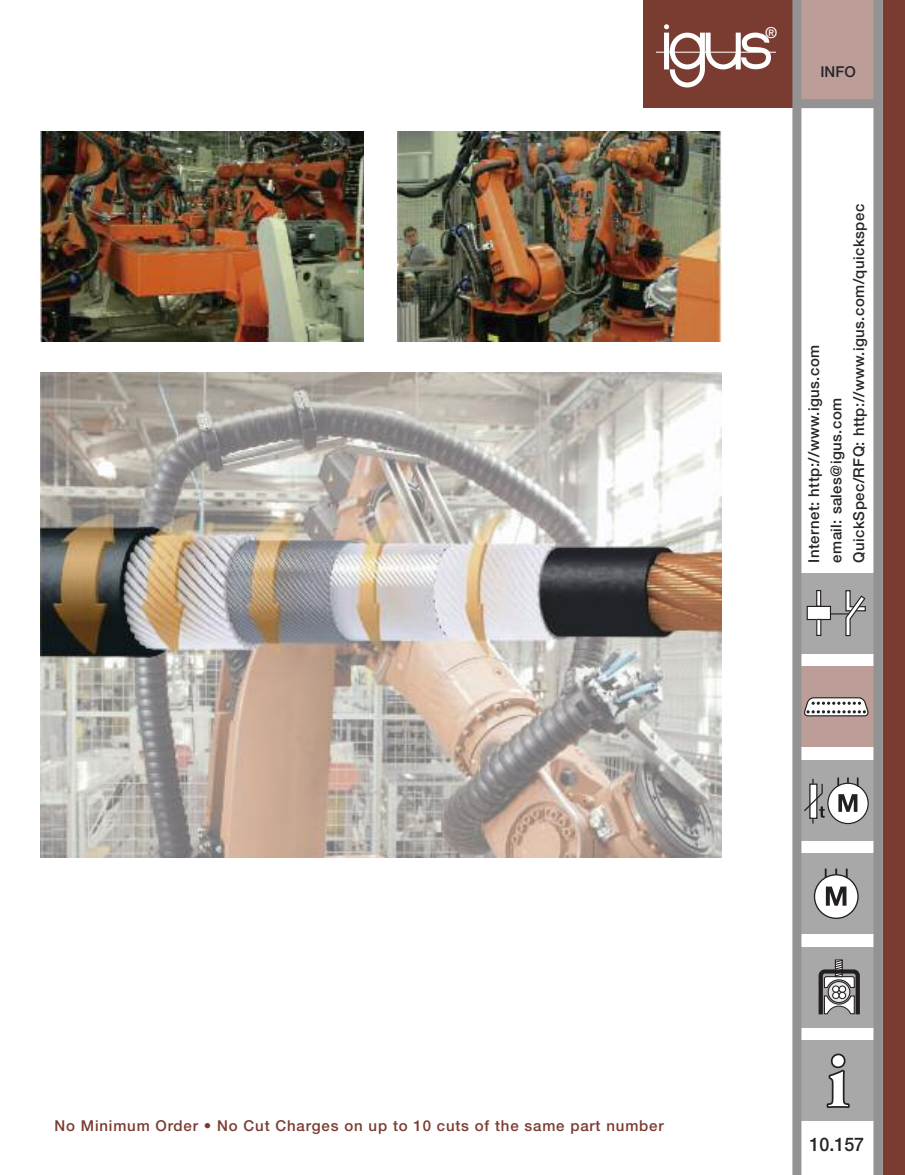
<style>
.page{position:relative;width:905px;height:1175px;background:#fff}
.page>*{position:absolute;margin:0;border:0;box-sizing:border-box;transform-origin:0 0}
.t1{font:500 18.75px "Helvetica Neue";color:#272627;scale:.95 1}
.t2{font:500 15.15px "Helvetica Neue";color:#fff}
.t3{font:500 15px/22.5px "Helvetica Neue";letter-spacing:.025em;color:#272627}
.t4{font:500 15px "Helvetica Neue";letter-spacing:.055em;color:#7a3b30}
</style>
<div class="page">
<div style="left:795px;top:572px;width:81px;height:81px;background:#a9a8a9"></div>
<div style="left:807px;top:606px;width:23px;height:13px;background:#fff"></div>
<div style="left:806px;top:606px;width:25px;height:14px;border:1px solid #231f20"></div>
<hr style="left:816px;top:590px;width:4px;height:16px;background:#fff">
<div style="left:816px;top:590px;width:5px;height:16px;border:1px solid #231f20"></div>
<hr style="left:816px;top:619px;width:4px;height:16px;background:#fff">
<div style="left:816px;top:619px;width:5px;height:17px;border:1px solid #231f20"></div>
<svg style="left:830px;top:590px;width:36px;height:46px"></svg>
<div style="left:795px;top:666px;width:81px;height:81px;background:#bd9d98"></div>
<svg style="left:804px;top:697px;width:65px;height:20px"></svg>
<div style="left:795px;top:759px;width:81px;height:81px;background:#a9a8a9"></div>
<div style="left:827px;top:783px;width:41px;height:40px;background:#fff;border-radius:50%"></div>
<div style="left:827px;top:782px;width:41px;height:42px;border:1px solid #231f20;border-radius:50%"></div>
<svg style="left:838px;top:794px;width:19px;height:18px"></svg>
<svg style="left:837px;top:777px;width:2px;height:9px"></svg>
<svg style="left:856px;top:777px;width:2px;height:9px"></svg>
<svg style="left:804px;top:779px;width:20px;height:44px"></svg>
<div style="left:795px;top:853px;width:81px;height:81px;background:#a9a8a9"></div>
<svg style="left:814px;top:874px;width:44px;height:44px"></svg>
<div style="left:813px;top:874px;width:45px;height:45px;border:1px solid #231f20;border-radius:50%"></div>
<svg style="left:825px;top:886px;width:21px;height:19px"></svg>
<svg style="left:835px;top:868px;width:2px;height:6px"></svg>
<svg style="left:824px;top:868px;width:2px;height:10px"></svg>
<svg style="left:845px;top:868px;width:2px;height:10px"></svg>
<div style="left:795px;top:947px;width:81px;height:80px;background:#a9a8a9"></div>
<svg style="left:818px;top:960px;width:41px;height:54px"></svg>
<div style="left:795px;top:1040px;width:81px;height:81px;background:#a9a8a9"></div>
<svg style="left:826px;top:1053px;width:23px;height:55px"></svg>
<div style="left:797px;top:0;width:81px;height:102px;background:#bd9d98"></div>
<div style="left:643px;top:0;width:149px;height:108px;background:#7a3b30"></div>
<svg style="left:656px;top:24px;width:119px;height:63px"></svg>
<div style="left:882px;top:0;width:22px;height:1174px;background:#7a3b30"></div>
<div style="left:792px;top:0;width:9px;height:1174px;background:#939393"></div>
<div style="left:873px;top:0;width:9px;height:1174px;background:#939393"></div>
<div style="left:798px;top:99px;width:82px;height:9px;background:#939393"></div>
<img style="left:40px;top:132px;width:324px;height:209px">
<img style="left:398px;top:132px;width:323px;height:209px">
<img style="left:40px;top:373px;width:681px;height:484px">
<p class="t2" style="left:765px;top:27px;width:14px">®</p>
<p class="t3" style="left:820px;top:62px;width:37px">INFO</p>
<p class="t3" style="left:803px;top:562px;width:360px;rotate:-90deg">Internet: http://www.igus.com<br>email: sales@igus.com<br>QuickSpec/RFQ: http://www.igus.com/quickspec</p>
<p class="t4" style="left:54px;top:1119px;width:610px">No Minimum Order • No Cut Charges on up to 10 cuts of the same part number</p>
<p class="t1" style="left:809px;top:1137px;width:59px">10.157</p>
</div>
